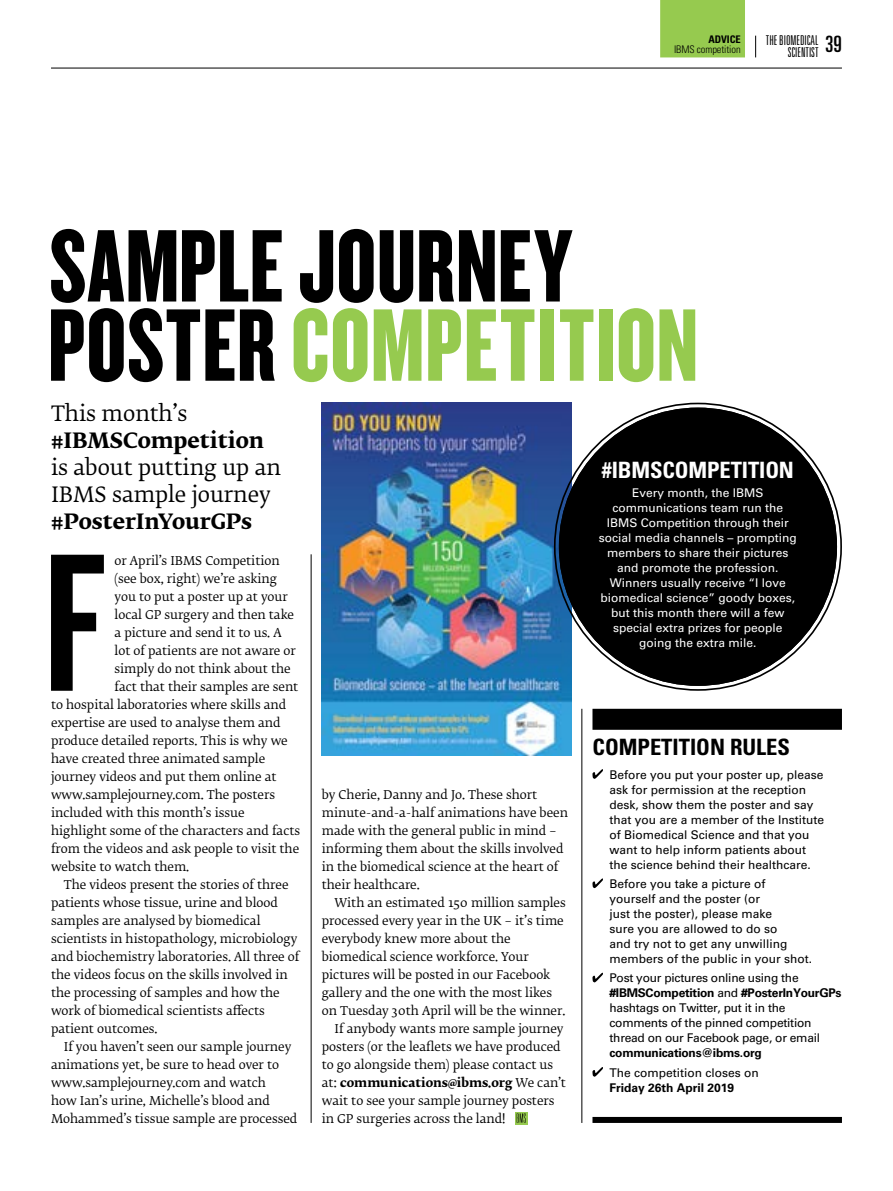
<style>
.page{position:relative;width:893px;height:1191px;background:#fff}
.page>*{position:absolute;margin:0;border:0;box-sizing:border-box;transform-origin:0 0}
.t1{font:204.15px "Knockout HTF48 Featherweight";color:#000}
.t2{font:107.1px/79.2px "Knockout HTF68 Full Featherwt";letter-spacing:.01em;color:#000}
.t3{font:700 condensed 22.5px "Univers";color:#000}
.t4{font:700 condensed 22.5px "Univers";letter-spacing:-.005em;color:#fff}
.t5{font:ultra-condensed 22.5px "Univers";color:#000}
.t6{font:21px/27px "Fedra Serif B Std";color:#000}
.t7{font:700 21px "Fedra Serif B Std";color:#000}
.t8{font:300 ultra-condensed 13.5px/12px "Univers";color:#000;text-align:right}
.t9{font:12px/18px "Fedra Serif B Std";color:#000}
.t10{font:12px/15px "Univers";color:#000}
.t11{font:12px/15px "Univers";color:#fff;text-align:center}
.t12{font:12px/15px "Univers";letter-spacing:-.02em;color:#000}
.t13{font:700 12px "Fedra Serif B Std";color:#000}
.t14{font:700 12px "Univers";letter-spacing:-.02em;color:#000}
.t15{font:700 12px "Univers";color:#000}
.t16{font:300 condensed 10.5px "Univers";letter-spacing:-.01em;color:#000}
.t17{font:700 condensed 10.5px "Univers";letter-spacing:-.01em;color:#000}
.s1{color:#96ca4f}
.s2{font-weight:400}
.s3{font-weight:700}
</style>
<div class="page">
<hr style="left:582px;top:709px;width:1px;height:414px;background:#000">
<hr style="left:311px;top:554px;width:1px;height:569px;background:#000">
<div style="left:592px;top:709px;width:250px;height:21px;background:#000"></div>
<svg style="left:592px;top:769px;width:11px;height:10px"></svg>
<svg style="left:592px;top:878px;width:11px;height:10px"></svg>
<svg style="left:592px;top:972px;width:11px;height:10px"></svg>
<svg style="left:592px;top:1067px;width:11px;height:9px"></svg>
<svg style="left:515px;top:1112px;width:13px;height:12px"></svg>
<div style="left:592px;top:1117px;width:250px;height:6px;background:#000"></div>
<img style="left:322px;top:403px;width:249px;height:352px">
<svg style="left:755px;top:36px;width:1px;height:21px"></svg>
<hr style="left:51px;top:68px;width:791px;height:1px;background:#000">
<div style="left:660px;top:0;width:85px;height:57px;background:#96ca4f"></div>
<div style="left:559px;top:407px;width:278px;height:279px;background:#000;border-radius:50%"></div>
<p class="t17" style="left:709px;top:33px;width:34px">ADVICE</p>
<p class="t16" style="left:674px;top:43px;width:68px">IBMS competition</p>
<p class="t8" style="left:766px;top:34px;width:54px">THE BIOMEDICAL<br>SCIENTIST</p>
<h3 class="t5" style="left:825px;top:31px;width:18px">39</h3>
<h2 class="t2" style="left:48px;top:228px;width:652px">SAMPLE JOURNEY<br>POSTER <span class="s1">COMPETITION</span></h2>
<h3 class="t6" style="left:51px;top:401px;width:138px">This month’s</h3>
<h3 class="t7" style="left:51px;top:425px;width:215px">#IBMSCompetition</h3>
<h3 class="t6" style="left:51px;top:455px;width:231px">is about putting up an<br>IBMS sample journey</h3>
<h3 class="t7" style="left:51px;top:506px;width:203px">#PosterInYourGPs</h3>
<h1 class="t1" style="left:43px;top:520px;width:64px">F</h1>
<p class="t9" style="left:115px;top:552px;width:167px">or April’s IBMS Competition</p>
<p class="t9" style="left:115px;top:570px;width:164px">(see box, right) we’re asking</p>
<p class="t9" style="left:115px;top:588px;width:175px">you to put a poster up at your</p>
<p class="t9" style="left:115px;top:606px;width:181px">local GP surgery and then take</p>
<p class="t9" style="left:115px;top:624px;width:169px">a picture and send it to us. A</p>
<p class="t9" style="left:115px;top:642px;width:183px">lot of patients are not aware or</p>
<p class="t9" style="left:115px;top:660px;width:178px">simply do not think about the</p>
<p class="t9" style="left:115px;top:678px;width:185px">fact that their samples are sent</p>
<p class="t9" style="left:51px;top:696px;width:237px">to hospital laboratories where skills and</p>
<p class="t9" style="left:51px;top:714px;width:231px">expertise are used to analyse them and</p>
<p class="t9" style="left:51px;top:732px;width:238px">produce detailed reports. This is why we</p>
<p class="t9" style="left:51px;top:750px;width:216px">have created three animated sample</p>
<p class="t9" style="left:51px;top:768px;width:227px">journey videos and put them online at</p>
<p class="t9" style="left:51px;top:786px;width:226px">www.samplejourney.com. The posters</p>
<p class="t9" style="left:51px;top:804px;width:195px">included with this month’s issue</p>
<p class="t9" style="left:51px;top:822px;width:251px">highlight some of the characters and facts</p>
<p class="t9" style="left:51px;top:840px;width:250px">from the videos and ask people to visit the</p>
<p class="t9" style="left:51px;top:858px;width:140px">website to watch them.</p>
<p class="t9" style="left:64px;top:876px;width:226px">The videos present the stories of three</p>
<p class="t9" style="left:51px;top:894px;width:228px">patients whose tissue, urine and blood</p>
<p class="t9" style="left:51px;top:912px;width:211px">samples are analysed by biomedical</p>
<p class="t9" style="left:51px;top:930px;width:248px">scientists in histopathology, microbiology</p>
<p class="t9" style="left:51px;top:948px;width:250px">and biochemistry laboratories. All three of</p>
<p class="t9" style="left:51px;top:966px;width:238px">the videos focus on the skills involved in</p>
<p class="t9" style="left:51px;top:984px;width:230px">the processing of samples and how the</p>
<p class="t9" style="left:51px;top:1002px;width:215px">work of biomedical scientists affects</p>
<p class="t9" style="left:51px;top:1020px;width:108px">patient outcomes.</p>
<p class="t9" style="left:64px;top:1038px;width:229px">If you haven’t seen our sample journey</p>
<p class="t9" style="left:51px;top:1056px;width:230px">animations yet, be sure to head over to</p>
<p class="t9" style="left:51px;top:1074px;width:216px">www.samplejourney.com and watch</p>
<p class="t9" style="left:51px;top:1092px;width:220px">how Ian’s urine, Michelle’s blood and</p>
<p class="t9" style="left:51px;top:1110px;width:248px">Mohammed’s tissue sample are processed</p>
<p class="t9" style="left:322px;top:786px;width:248px">by Cherie, Danny and Jo. These short minute-and-a-half animations have been made with the general public in mind – informing them about the skills involved in the biomedical science at the heart of their healthcare.</p>
<p class="t9" style="left:334px;top:894px;width:233px">With an estimated 150 million samples</p>
<p class="t9" style="left:322px;top:912px;width:243px">processed every year in the UK – it’s time</p>
<p class="t9" style="left:322px;top:930px;width:190px">everybody knew more about the</p>
<p class="t9" style="left:322px;top:948px;width:208px">biomedical science workforce. Your</p>
<p class="t9" style="left:322px;top:966px;width:230px">pictures will be posted in our Facebook</p>
<p class="t9" style="left:322px;top:984px;width:232px">gallery and the one with the most likes</p>
<p class="t9" style="left:322px;top:1002px;width:245px">on Tuesday 30th April will be the winner.</p>
<p class="t9" style="left:334px;top:1020px;width:231px">If anybody wants more sample journey</p>
<p class="t9" style="left:322px;top:1038px;width:240px">posters (or the leaflets we have produced</p>
<p class="t9" style="left:322px;top:1056px;width:233px">to go alongside them) please contact us</p>
<p class="t13" style="left:322px;top:1074px;width:246px"><span class="s2">at:</span> communications@ibms.org <span class="s2">We can’t</span></p>
<p class="t9" style="left:322px;top:1092px;width:234px">wait to see your sample journey posters</p>
<p class="t9" style="left:322px;top:1110px;width:185px">in GP surgeries across the land!</p>
<h3 class="t4" style="left:602px;top:456px;width:194px">#IBMSCOMPETITION</h3>
<p class="t11" style="left:599px;top:485px;width:200px">Every month, the IBMS communications team run the<br>IBMS Competition through their social media channels – prompting members to share their pictures and promote the profession.<br>Winners usually receive “I love biomedical science” goody boxes, but this month there will a few special extra prizes for people going the extra mile.</p>
<h3 class="t3" style="left:592px;top:733px;width:199px">COMPETITION RULES</h3>
<p class="t10" style="left:609px;top:767px;width:216px">Before you put your poster up, please ask for permission at the reception desk, show them the poster and say that you are a member of the Institute of Biomedical Science and that you want to help inform patients about the science behind their healthcare.</p>
<p class="t10" style="left:609px;top:876px;width:204px">Before you take a picture of yourself and the poster (or<br>just the poster), please make<br>sure you are allowed to do so<br>and try not to get any unwilling members of the public in your shot.</p>
<p class="t12" style="left:609px;top:970px;width:234px">Post your pictures online using the <span class="s3">#IBMSCompetition</span> and <span class="s3">#PosterInYourGPs </span>hashtags on Twitter, put it in the comments of the pinned competition thread on our Facebook page, or email</p>
<p class="t14" style="left:609px;top:1046px;width:154px">communications@ibms.org</p>
<p class="t10" style="left:609px;top:1065px;width:151px">The competition closes on</p>
<p class="t15" style="left:609px;top:1080px;width:126px">Friday 26th April 2019</p>
</div>
